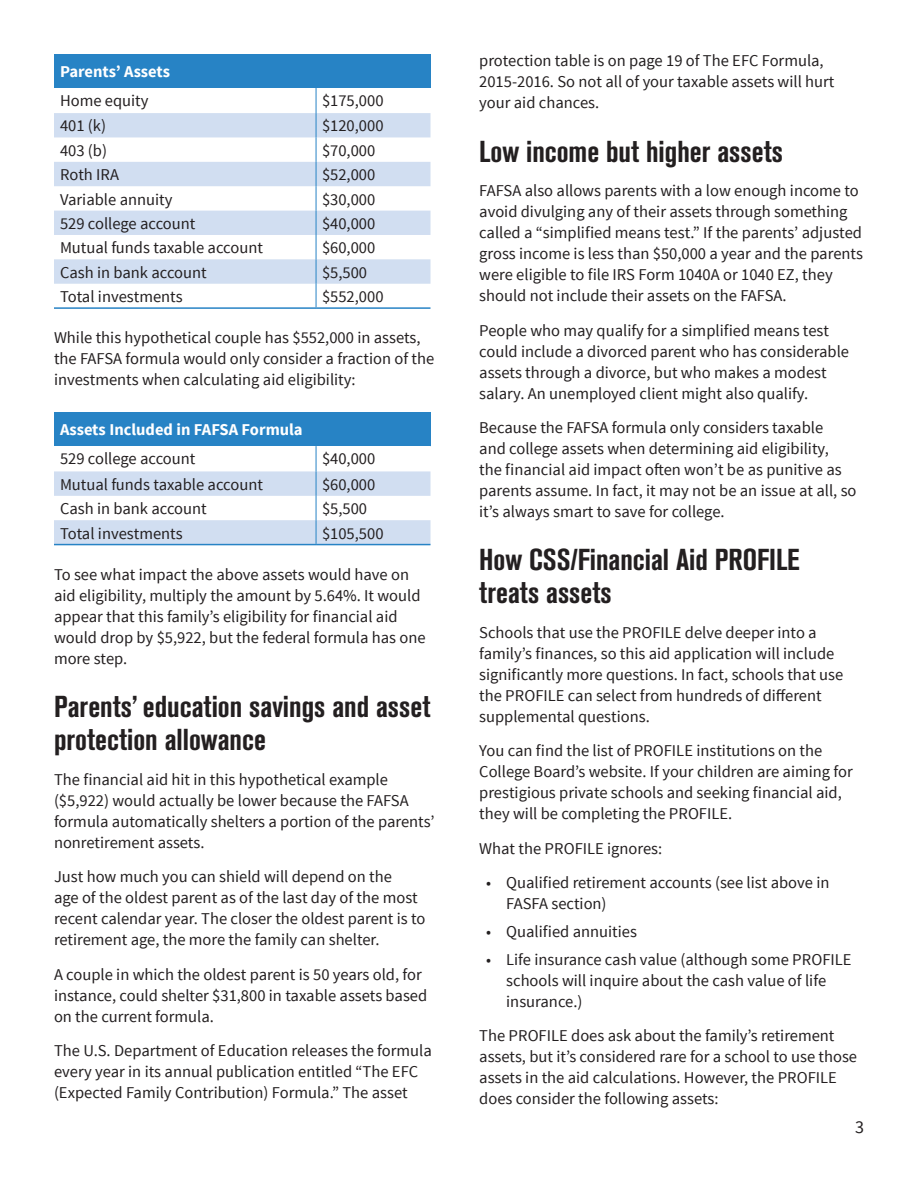
<style>
.page{position:relative;width:918px;height:1188px;background:#fff}
.page>*{position:absolute;margin:0;border:0;box-sizing:border-box;transform-origin:0 0}
.t1{font:700 condensed 30px/33px "Akzidenz Grotesk BQ";color:#231f20}
.t2{font:18px "Source Sans Pro";color:#231f20}
.t3{font:16.5px/21px "Source Sans Pro";color:#231f20}
.t4{font:700 16.5px "Source Sans Pro";color:#fff}
</style>
<div class="page">
<div style="left:54px;top:54px;width:376px;height:34px;background:#2783c5"></div>
<svg style="left:54px;top:113px;width:376px;height:171px;fill:#d1def1"></svg>
<hr style="left:430px;top:54px;width:1px;height:34px;background:#2783c5">
<svg style="left:316px;top:88px;width:1px;height:219px"></svg>
<hr style="left:54px;top:307px;width:262px;height:2px;background:#2783c5">
<hr style="left:316px;top:307px;width:114px;height:2px;background:#2783c5">
<div style="left:54px;top:412px;width:376px;height:34px;background:#2783c5"></div>
<hr style="left:430px;top:412px;width:1px;height:34px;background:#2783c5">
<svg style="left:54px;top:446px;width:376px;height:99px"></svg>
<p class="t4" style="left:60px;top:61px;width:112px">Parents’ Assets</p>
<p class="t3" style="left:60px;top:90px;width:90px">Home equity</p>
<p class="t3" style="left:322px;top:90px;width:63px">$175,000</p>
<p class="t3" style="left:60px;top:116px;width:48px">401 (k)</p>
<p class="t3" style="left:322px;top:116px;width:63px">$120,000</p>
<p class="t3" style="left:60px;top:140px;width:49px">403 (b)</p>
<p class="t3" style="left:322px;top:140px;width:55px">$70,000</p>
<p class="t3" style="left:60px;top:165px;width:60px">Roth IRA</p>
<p class="t3" style="left:322px;top:165px;width:55px">$52,000</p>
<p class="t3" style="left:60px;top:189px;width:114px">Variable annuity</p>
<p class="t3" style="left:322px;top:189px;width:55px">$30,000</p>
<p class="t3" style="left:60px;top:213px;width:137px">529 college account</p>
<p class="t3" style="left:322px;top:213px;width:55px">$40,000</p>
<p class="t3" style="left:60px;top:238px;width:204px">Mutual funds taxable account</p>
<p class="t3" style="left:322px;top:238px;width:55px">$60,000</p>
<p class="t3" style="left:60px;top:262px;width:148px">Cash in bank account</p>
<p class="t3" style="left:322px;top:262px;width:47px">$5,500</p>
<p class="t3" style="left:60px;top:286px;width:124px">Total investments</p>
<p class="t3" style="left:322px;top:286px;width:63px">$552,000</p>
<p class="t3" style="left:54px;top:328px;width:382px">While this hypothetical couple has $552,000 in assets, the FAFSA formula would only consider a fraction of the investments when calculating aid eligibility:</p>
<p class="t4" style="left:60px;top:419px;width:244px">Assets Included in FAFSA Formula</p>
<p class="t3" style="left:60px;top:449px;width:137px">529 college account</p>
<p class="t3" style="left:322px;top:449px;width:55px">$40,000</p>
<p class="t3" style="left:60px;top:474px;width:204px">Mutual funds taxable account</p>
<p class="t3" style="left:322px;top:474px;width:55px">$60,000</p>
<p class="t3" style="left:60px;top:498px;width:148px">Cash in bank account</p>
<p class="t3" style="left:322px;top:498px;width:47px">$5,500</p>
<p class="t3" style="left:60px;top:523px;width:124px">Total investments</p>
<p class="t3" style="left:322px;top:523px;width:63px">$105,500</p>
<p class="t3" style="left:54px;top:564px;width:373px">To see what impact the above assets would have on aid eligibility, multiply the amount by 5.64%. It would appear that this family’s eligibility for financial aid would drop by $5,922, but the federal formula has one more step.</p>
<h1 class="t1" style="left:54px;top:690px;width:378px">Parents’ education savings and asset protection allowance</h1>
<p class="t3" style="left:54px;top:769px;width:382px">The financial aid hit in this hypothetical example ($5,922) would actually be lower because the FAFSA formula automatically shelters a portion of the parents’ nonretirement assets.</p>
<p class="t3" style="left:54px;top:866px;width:373px">Just how much you can shield will depend on the<br>age of the oldest parent as of the last day of the most recent calendar year. The closer the oldest parent is to retirement age, the more the family can shelter.</p>
<p class="t3" style="left:54px;top:964px;width:375px">A couple in which the oldest parent is 50 years old, for instance, could shelter $31,800 in taxable assets based on the current formula.</p>
<p class="t3" style="left:54px;top:1040px;width:379px">The U.S. Department of Education releases the formula every year in its annual publication entitled “The EFC (Expected Family Contribution) Formula.” The asset</p>
<p class="t3" style="left:479px;top:51px;width:357px">protection table is on page 19 of The EFC Formula,<br>2015-2016. So not all of your taxable assets will hurt your aid chances.</p>
<h1 class="t1" style="left:479px;top:135px;width:305px">Low income but higher assets</h1>
<p class="t3" style="left:479px;top:180px;width:385px">FAFSA also allows parents with a low enough income to avoid divulging any of their assets through something called a “simplified means test.” If the parents’ adjusted gross income is less than $50,000 a year and the parents were eligible to file IRS Form 1040A or 1040 EZ, they should not include their assets on the FAFSA.</p>
<p class="t3" style="left:479px;top:320px;width:371px">People who may qualify for a simplified means test could include a divorced parent who has considerable assets through a divorce, but who makes a modest salary. An unemployed client might also qualify.</p>
<p class="t3" style="left:479px;top:417px;width:379px">Because the FAFSA formula only considers taxable<br>and college assets when determining aid eligibility,<br>the financial aid impact often won’t be as punitive as parents assume. In fact, it may not be an issue at all, so it’s always smart to save for college.</p>
<h1 class="t1" style="left:479px;top:543px;width:322px">How CSS/Financial Aid PROFILE treats assets</h1>
<p class="t3" style="left:479px;top:622px;width:366px">Schools that use the PROFILE delve deeper into a family’s finances, so this aid application will include significantly more questions. In fact, schools that use the PROFILE can select from hundreds of different supplemental questions.</p>
<p class="t3" style="left:479px;top:741px;width:375px">You can find the list of PROFILE institutions on the College Board’s website. If your children are aiming for prestigious private schools and seeking financial aid, they will be completing the PROFILE.</p>
<p class="t3" style="left:479px;top:838px;width:185px">What the PROFILE ignores:</p>
<p class="t3" style="left:506px;top:873px;width:325px;text-indent:-20px">• Qualified retirement accounts (see list above in<br>FASFA section)</p>
<p class="t3" style="left:486px;top:921px;width:153px">• Qualified annuities</p>
<p class="t3" style="left:506px;top:949px;width:347px;text-indent:-20px">• Life insurance cash value (although some PROFILE schools will inquire about the cash value of life insurance.)</p>
<p class="t3" style="left:479px;top:1026px;width:379px">The PROFILE does ask about the family’s retirement assets, but it’s considered rare for a school to use those assets in the aid calculations. However, the PROFILE does consider the following assets:</p>
<p class="t2" style="left:855px;top:1115px;width:10px">3</p>
</div>
